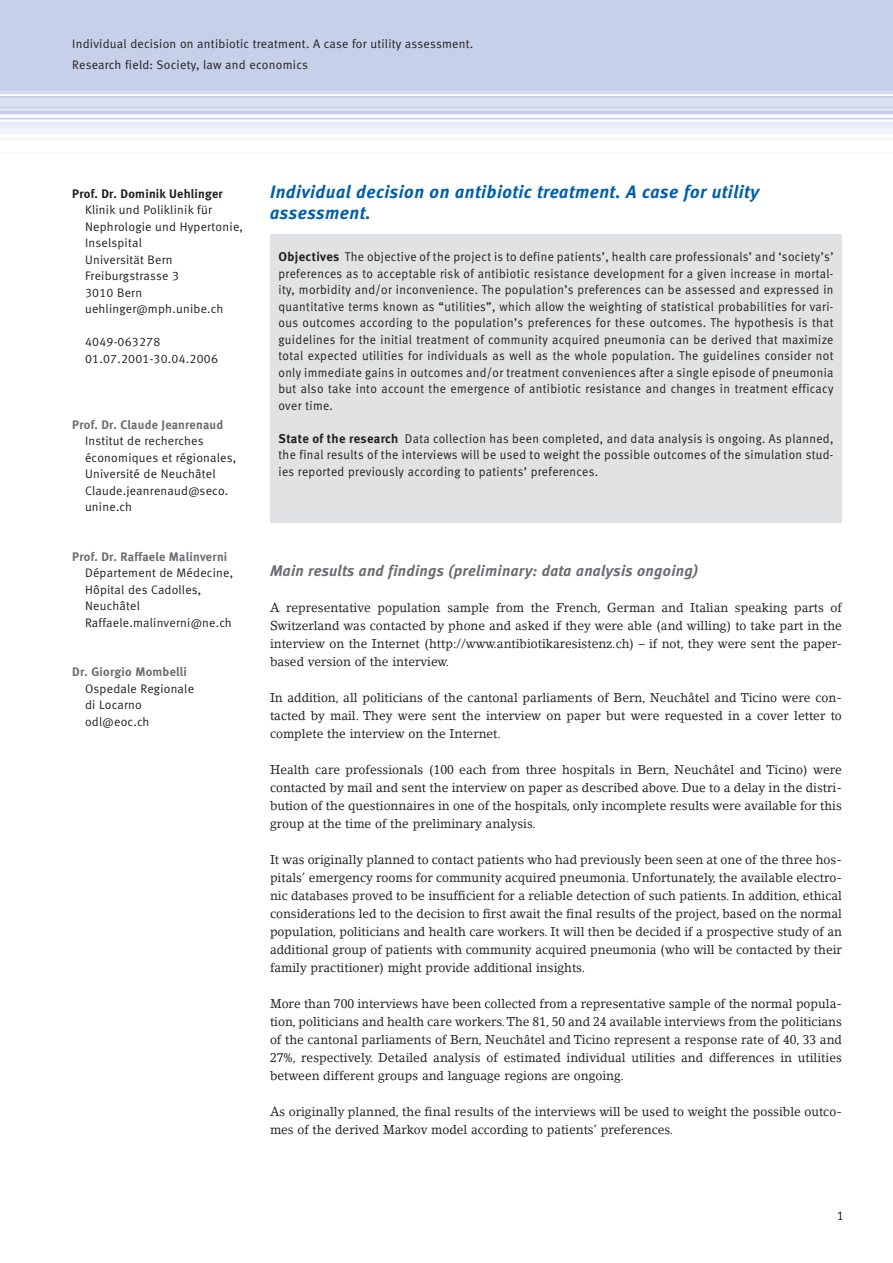
<style>
.page{position:relative;width:893px;height:1263px;background:#fff}
.page>*{position:absolute;margin:0;border:0;box-sizing:border-box;transform-origin:0 0}
.t1{font:italic 18px/21px "Meta Bold LF";letter-spacing:.03em;color:#015eab}
.t2{font:italic 15.3px "Meta Bold LF";letter-spacing:.02em;color:#6c6d70}
.t3{font:12.75px/18px "Lino Letter";color:#231f20;text-align:justify;scale:.95 1}
.t4{font:12.75px/16.5px "Meta Normal LF";letter-spacing:.03em;color:#231f20;text-align:justify;scale:.95 1}
.t5{font:12.3px/16.5px "Meta Normal LF";letter-spacing:.02em;color:#231f20}
.t6{font:12.3px "Meta Bold LF";letter-spacing:.02em;color:#6c6d70}
.t7{font:12.3px "Meta Bold LF";letter-spacing:.02em;color:#231f20}
.s1{font-family:"Meta Bold LF"}
</style>
<div class="page">
<div style="left:0;top:0;width:893px;height:156px;background:#c6d0e9"></div>
<img style="left:0;top:91px;width:893px;height:65px">
<div style="left:270px;top:234px;width:572px;height:288px;background:#e1e2e4"></div>
<p class="t5" style="left:72px;top:33px;width:403px;line-height:20.7px">Individual decision on antibiotic treatment. A case for utility assessment.<br>Research field: Society, law and economics</p>
<p class="t7" style="left:72px;top:186px;width:152px">Prof. Dr. Dominik Uehlinger</p>
<p class="t5" style="left:85px;top:202px;width:160px">Klinik und Poliklinik für<br>Nephrologie und Hypertonie,<br>Inselspital<br>Universität Bern<br>Freiburgstrasse 3<br>301 0 Bern uehlinger@mph.unibe.ch</p>
<p class="t5" style="left:85px;top:334px;width:134px">4049-063278<br>01 .07.2001 -30.04.2006</p>
<p class="t6" style="left:72px;top:417px;width:152px">Prof. Dr. Claude Jeanrenaud</p>
<p class="t5" style="left:85px;top:433px;width:153px">Institut de recherches économiques et régionales,<br>Université de Neuchâtel<br>Claude.jeanrenaud@seco. unine.ch</p>
<p class="t6" style="left:72px;top:549px;width:157px">Prof. Dr. Raffaele Malinverni</p>
<p class="t5" style="left:85px;top:565px;width:150px">Département de Médecine,<br>Hôpital des Cadolles,<br>Neuchâtel<br>Raffaele.malinverni@ne.ch</p>
<p class="t6" style="left:72px;top:665px;width:116px">Dr. Giorgio Mombelli</p>
<p class="t5" style="left:85px;top:680px;width:110px">Ospedale Regionale di Locarno odl@eoc.ch</p>
<h1 class="t1" style="left:270px;top:181px;width:491px">Individual decision on antibiotic treatment. A case for utility assessment.</h1>
<p class="t4" style="left:279px;top:248px;width:586px"><span class="s1">Objectives</span> The objective of the project is to define patients’, health care professionals’ and ‘society’s’ preferences as to acceptable risk of antibiotic resistance development for a given increase in mortal&shy;ity, morbidity and/or inconvenience. The population’s preferences can be assessed and expressed in quantitative terms known as “utilities”, which allow the weighting of statistical probabilities for vari&shy;ous outcomes according to the population’s preferences for these outcomes. The hypothesis is that guidelines for the initial treatment of community acquired pneumonia can be derived that maximize total expected utilities for individuals as well as the whole population. The guidelines consider not only immediate gains in outcomes and/or treatment conveniences after a single episode of pneumonia but also take into account the emergence of antibiotic resistance and changes in treatment efficacy over time.</p>
<p class="t4" style="left:279px;top:430px;width:586px"><span class="s1">State of the research</span> Data collection has been completed, and data analysis is ongoing. As planned, the final results of the interviews will be used to weight the possible outcomes of the simulation stud&shy;ies reported previously according to patients’ preferences.</p>
<p class="t2" style="left:270px;top:562px;width:430px">Main results and findings (preliminary: data analysis ongoing)</p>
<p class="t3" style="left:270px;top:598px;width:604px">A representative population sample from the French, German and Italian speaking parts of Switzerland was contacted by phone and asked if they were able (and willing) to take part in the interview on the Internet (http://www.antibiotikaresistenz.ch) – if not, they were sent the paper&shy;based version of the interview.</p>
<p class="t3" style="left:270px;top:688px;width:603px">In addition, all politicians of the cantonal parliaments of Bern, Neuchâtel and Ticino were con&shy;tacted by mail. They were sent the interview on paper but were requested in a cover letter to complete the interview on the Internet.</p>
<p class="t3" style="left:270px;top:760px;width:603px">Health care professionals (100 each from three hospitals in Bern, Neuchâtel and Ticino) were contacted by mail and sent the interview on paper as described above. Due to a delay in the distri&shy;bution of the questionnaires in one of the hospitals, only incomplete results were available for this group at the time of the preliminary analysis.</p>
<p class="t3" style="left:270px;top:850px;width:604px">It was originally planned to contact patients who had previously been seen at one of the three hos&shy;pitals’ emergency rooms for community acquired pneumonia. Unfortunately, the available electro&shy;nic databases proved to be insufficient for a reliable detection of such patients. In addition, ethical considerations led to the decision to first await the final results of the project, based on the normal population, politicians and health care workers. It will then be decided if a prospective study of an additional group of patients with community acquired pneumonia (who will be contacted by their family practitioner) might provide additional insights.</p>
<p class="t3" style="left:270px;top:994px;width:603px">More than 700 interviews have been collected from a representative sample of the normal popula&shy;tion, politicians and health care workers. The 81, 50 and 24 available interviews from the politicians of the cantonal parliaments of Bern, Neuchâtel and Ticino represent a response rate of 40, 33 and 27%, respectively. Detailed analysis of estimated individual utilities and differences in utilities between different groups and language regions are ongoing.</p>
<p class="t3" style="left:270px;top:1102px;width:603px">As originally planned, the final results of the interviews will be used to weight the possible outco&shy;mes of the derived Markov model according to patients’ preferences.</p>
</div>
